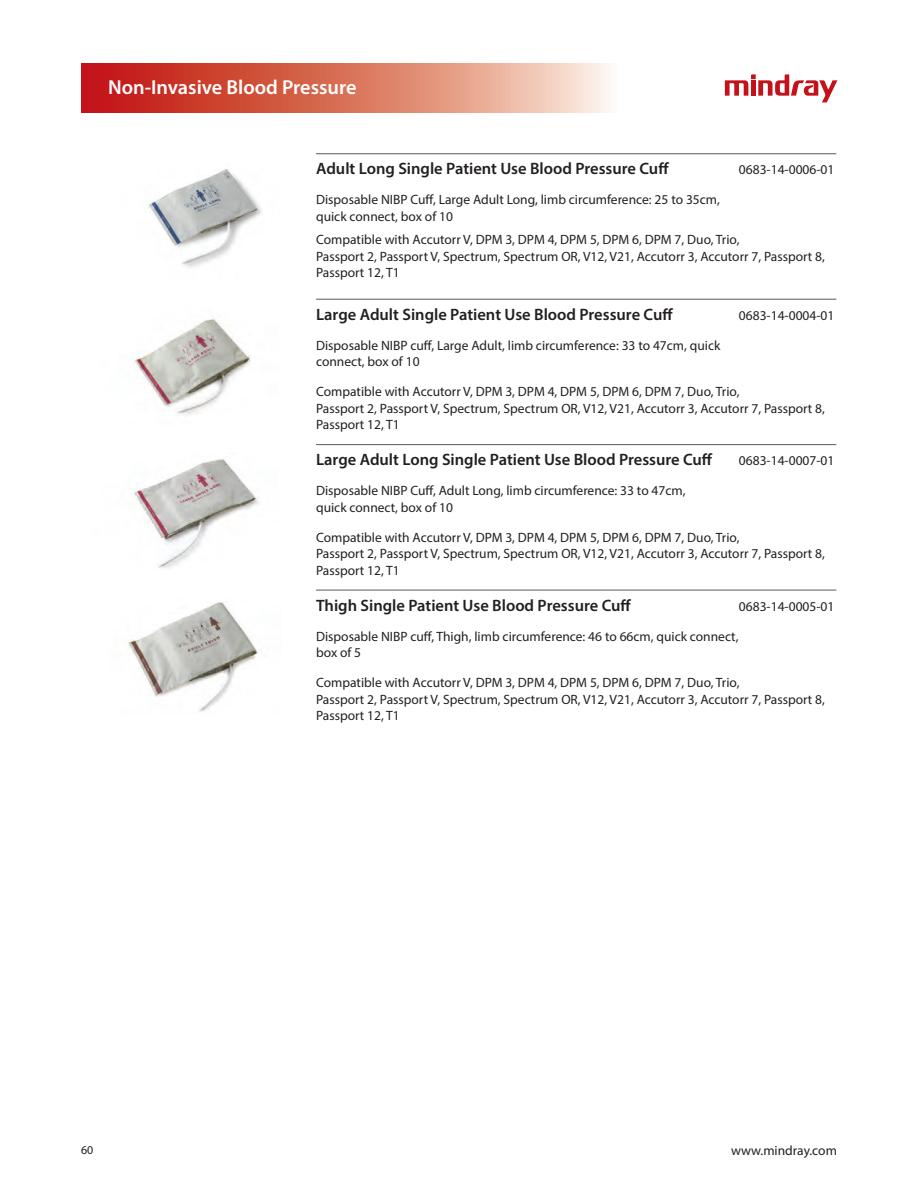
<style>
.page{position:relative;width:918px;height:1188px;background:#fff}
.page>*{position:absolute;margin:0;border:0;box-sizing:border-box;transform-origin:0 0}
.t1{font:600 20.25px "Myriad Pro";color:#fff}
.t2{font:600 16.5px "Myriad Pro";color:#231f20}
.t3{font:13.5px/16.5px "Myriad Pro";color:#231f20}
.t4{font:12px "Myriad Pro";color:#231f20}
</style>
<div class="page">
<svg style="left:81px;top:64px;width:530px;height:48px;background:#db7765"></svg>
<svg style="left:725px;top:74px;width:112px;height:28px"></svg>
<hr style="left:316px;top:299px;width:520px;height:1px;background:#57585a">
<img style="left:134px;top:318px;width:117px;height:98px">
<hr style="left:316px;top:590px;width:520px;height:1px;background:#57585a">
<img style="left:128px;top:602px;width:130px;height:110px">
<hr style="left:316px;top:153px;width:520px;height:1px;background:#57585a">
<img style="left:148px;top:169px;width:114px;height:99px">
<hr style="left:316px;top:444px;width:520px;height:1px;background:#57585a">
<img style="left:134px;top:459px;width:125px;height:111px">
<h1 class="t1" style="left:108px;top:75px;width:250px">Non-Invasive Blood Pressure</h1>
<p class="t2" style="left:316px;top:158px;width:354px">Adult Long Single Patient Use Blood Pressure Cuff</p>
<p class="t3" style="left:739px;top:161px;width:97px">0683-14-0006-01</p>
<p class="t3" style="left:316px;top:191px;width:405px">Disposable NIBP Cuff, Large Adult Long, limb circumference: 25 to 35cm, quick connect, box of 10</p>
<p class="t3" style="left:316px;top:231px;width:510px">Compatible with Accutorr V, DPM 3, DPM 4, DPM 5, DPM 6, DPM 7, Duo, Trio,<br>Passport 2, Passport V, Spectrum, Spectrum OR, V12, V21, Accutorr 3, Accutorr 7, Passport 8,<br>Passport 12, T1</p>
<p class="t2" style="left:316px;top:304px;width:358px">Large Adult Single Patient Use Blood Pressure Cuff</p>
<p class="t3" style="left:739px;top:307px;width:97px">0683-14-0004-01</p>
<p class="t3" style="left:316px;top:337px;width:406px">Disposable NIBP cuff, Large Adult, limb circumference: 33 to 47cm, quick connect, box of 10</p>
<p class="t3" style="left:316px;top:383px;width:510px">Compatible with Accutorr V, DPM 3, DPM 4, DPM 5, DPM 6, DPM 7, Duo, Trio,<br>Passport 2, Passport V, Spectrum, Spectrum OR, V12, V21, Accutorr 3, Accutorr 7, Passport 8,<br>Passport 12, T1</p>
<p class="t2" style="left:316px;top:449px;width:398px">Large Adult Long Single Patient Use Blood Pressure Cuff</p>
<p class="t3" style="left:739px;top:452px;width:97px">0683-14-0007-01</p>
<p class="t3" style="left:316px;top:482px;width:371px">Disposable NIBP Cuff, Adult Long, limb circumference: 33 to 47cm, quick connect, box of 10</p>
<p class="t3" style="left:316px;top:529px;width:510px">Compatible with Accutorr V, DPM 3, DPM 4, DPM 5, DPM 6, DPM 7, Duo, Trio,<br>Passport 2, Passport V, Spectrum, Spectrum OR, V12, V21, Accutorr 3, Accutorr 7, Passport 8,<br>Passport 12, T1</p>
<p class="t2" style="left:316px;top:595px;width:317px">Thigh Single Patient Use Blood Pressure Cuff</p>
<p class="t3" style="left:739px;top:598px;width:97px">0683-14-0005-01</p>
<p class="t3" style="left:316px;top:628px;width:424px">Disposable NIBP cuff, Thigh, limb circumference: 46 to 66cm, quick connect, box of 5</p>
<p class="t3" style="left:316px;top:674px;width:510px">Compatible with Accutorr V, DPM 3, DPM 4, DPM 5, DPM 6, DPM 7, Duo, Trio,<br>Passport 2, Passport V, Spectrum, Spectrum OR, V12, V21, Accutorr 3, Accutorr 7, Passport 8,<br>Passport 12, T1</p>
<p class="t4" style="left:81px;top:1143px;width:14px">60</p>
<p class="t3" style="left:731px;top:1142px;width:107px">www.mindray.com</p>
</div>
